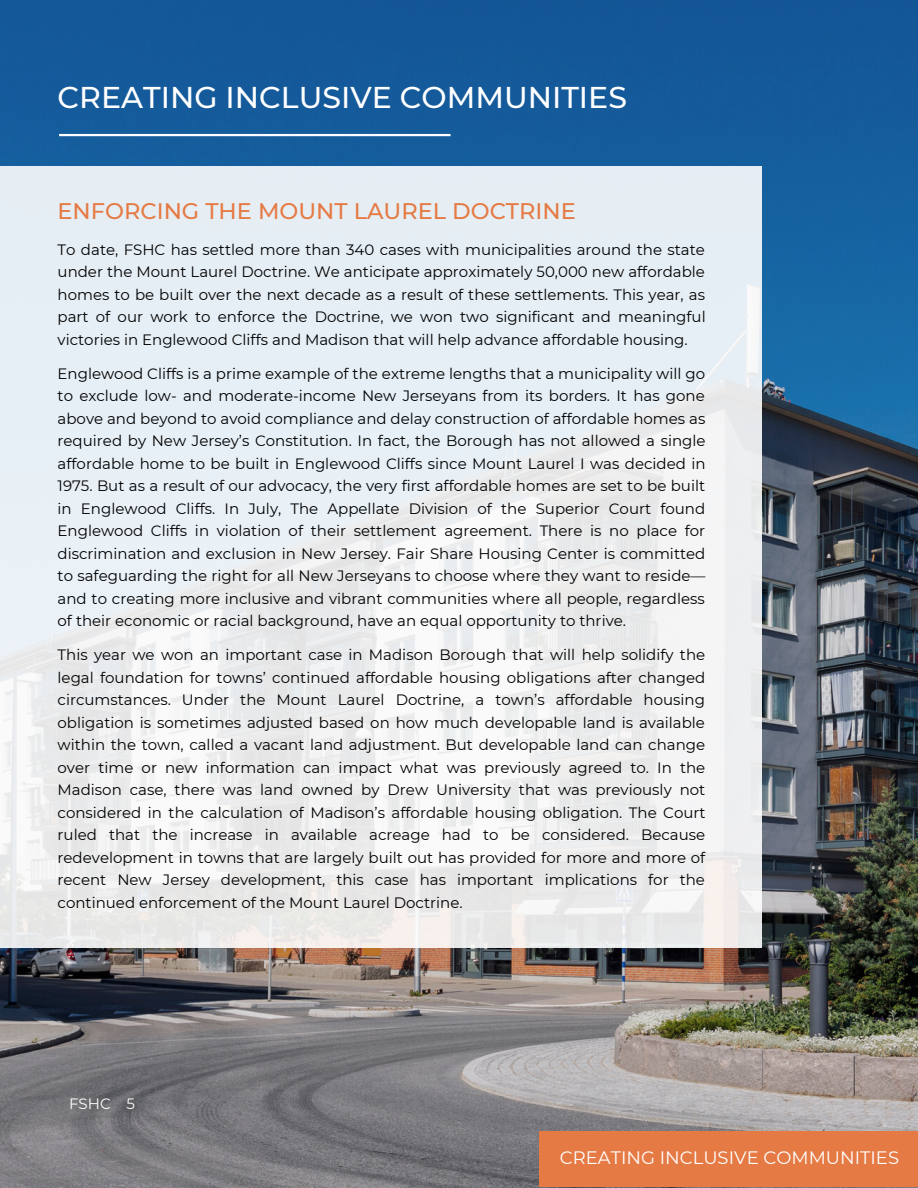
<style>
.page{position:relative;width:918px;height:1188px;background:#fff}
.page>*{position:absolute;margin:0;border:0;box-sizing:border-box;transform-origin:0 0}
.t1{font:500 30px "Montserrat";color:#fff}
.t2{font:500 22.5px "Montserrat";color:#e57a44}
.t3{font:18px "Montserrat";color:#fff}
.t4{font:15px/22.5px "Montserrat";color:#000;text-align:justify}
.t5{font:15px "Montserrat";color:#fff}
</style>
<div class="page">
<img style="left:0;top:0;width:918px;height:1188px">
<div style="left:0;top:167px;width:762px;height:781px;background:linear-gradient(to bottom,#e5eff7,#f1efed)"></div>
<div style="left:540px;top:1131px;width:378px;height:56px;background:#e57a44"></div>
<hr style="left:59px;top:134px;width:392px;height:2px;background:#fff">
<h1 class="t1" style="left:58px;top:79px;width:571px">CREATING INCLUSIVE COMMUNITIES</h1>
<h2 class="t2" style="left:58px;top:197px;width:520px">ENFORCING THE MOUNT LAUREL DOCTRINE</h2>
<p class="t4" style="left:58px;top:238px;width:650px">To date, FSHC has settled more than 340 cases with municipalities around the state under the Mount Laurel Doctrine. We anticipate approximately 50,000 new affordable homes to be built over the next decade as a result of these settlements. This year, as part of our work to enforce the Doctrine, we won two significant and meaningful victories in Englewood Cliffs and Madison that will help advance affordable housing.</p>
<p class="t4" style="left:58px;top:362px;width:650px">Englewood Cliffs is a prime example of the extreme lengths that a municipality will go to exclude low- and moderate-income New Jerseyans from its borders. It has gone above and beyond to avoid compliance and delay construction of affordable homes as required by New Jersey’s Constitution. In fact, the Borough has not allowed a single affordable home to be built in Englewood Cliffs since Mount Laurel I was decided in 1975. But as a result of our advocacy, the very first affordable homes are set to be built in Englewood Cliffs. In July, The Appellate Division of the Superior Court found Englewood Cliffs in violation of their settlement agreement. There is no place for discrimination and exclusion in New Jersey. Fair Share Housing Center is committed to safeguarding the right for all New Jerseyans to choose where they want to reside— and to creating more inclusive and vibrant communities where all people, regardless of their economic or racial background, have an equal opportunity to thrive.</p>
<p class="t4" style="left:58px;top:643px;width:650px">This year we won an important case in Madison Borough that will help solidify the legal foundation for towns’ continued affordable housing obligations after changed circumstances. Under the Mount Laurel Doctrine, a town’s affordable housing obligation is sometimes adjusted based on how much developable land is available within the town, called a vacant land adjustment. But developable land can change over time or new information can impact what was previously agreed to. In the Madison case, there was land owned by Drew University that was previously not considered in the calculation of Madison’s affordable housing obligation. The Court ruled that the increase in available acreage had to be considered. Because redevelopment in towns that are largely built out has provided for more and more of recent New Jersey development, this case has important implications for the continued enforcement of the Mount Laurel Doctrine.</p>
<p class="t5" style="left:69px;top:1095px;width:67px">FSHC 5</p>
<p class="t3" style="left:560px;top:1146px;width:341px">CREATING INCLUSIVE COMMUNITIES</p>
</div>
